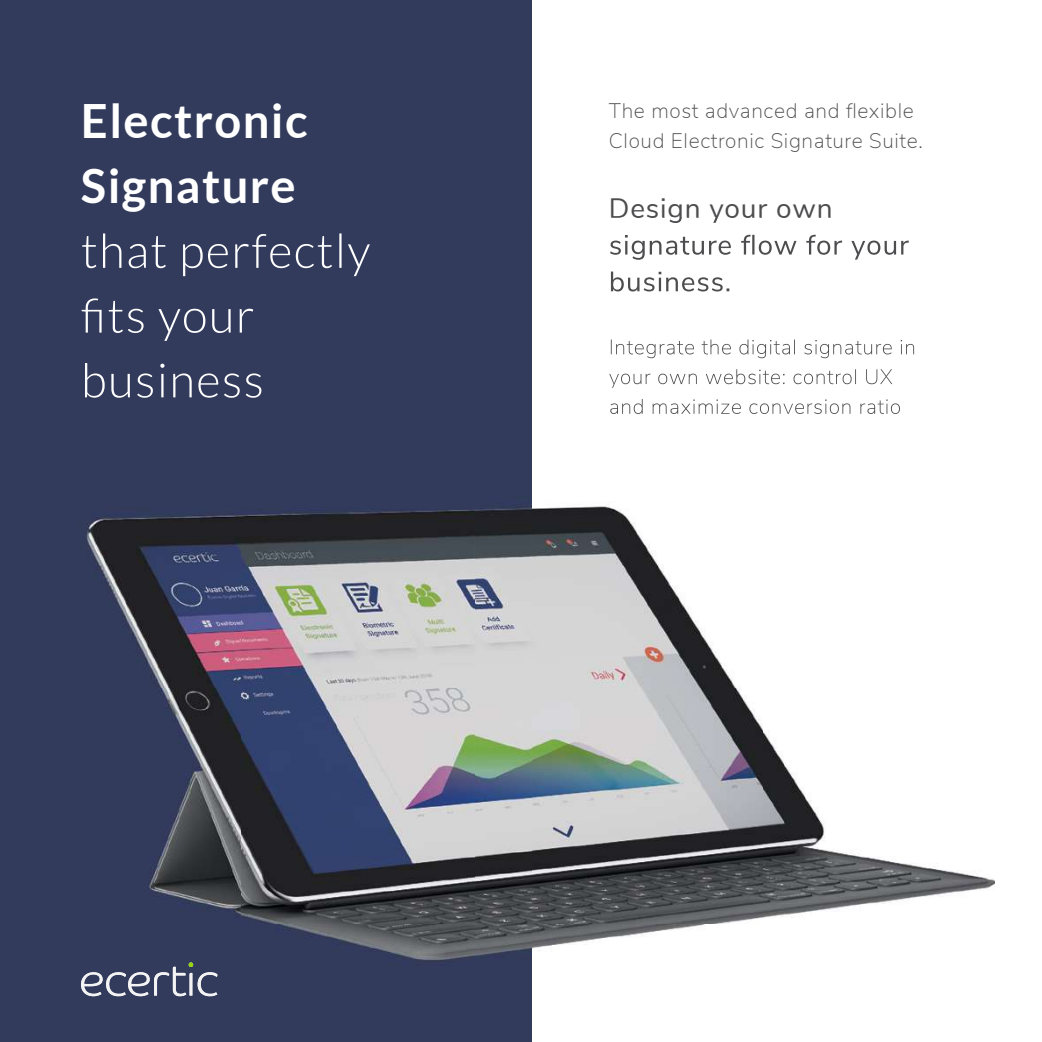
<style>
.page{position:relative;width:1042px;height:1042px;background:#fff}
.page>*{position:absolute;margin:0;border:0;box-sizing:border-box;transform-origin:0 0}
.t1{font:700 47.25px/64.8px "Lato";letter-spacing:.03em;color:#fff}
.t2{font:28px "Nunito Sans";letter-spacing:.03em;color:#4d4d4f}
.t3{font:200 21px/29.8px "Nunito Sans";letter-spacing:.03em;color:#4d4d4f}
</style>
<div class="page">
<div style="left:0;top:0;width:532px;height:1042px;background:#323b5b"></div>
<img style="left:81px;top:234px;width:914px;height:763px">
<img style="left:82px;top:233px;width:290px;height:43px">
<img style="left:82px;top:298px;width:174px;height:43px">
<img style="left:85px;top:363px;width:176px;height:35px">
<img style="left:611px;top:217px;width:220px;height:6px">
<img style="left:610px;top:235px;width:300px;height:25px">
<img style="left:611px;top:271px;width:118px;height:20px">
<img style="left:611px;top:339px;width:305px;height:19px">
<img style="left:609px;top:369px;width:284px;height:19px">
<img style="left:610px;top:399px;width:290px;height:15px">
<svg style="left:81px;top:962px;width:136px;height:34px"></svg>
<h1 class="t1" style="left:81px;top:88px;width:228px">Electronic<br>Signature</h1>
<p class="t3" style="left:609px;top:95px;width:315px">The most advanced and flexible<br>Cloud Electronic Signature Suite.</p>
<h2 class="t2" style="left:609px;top:188px;width:225px">Design your own</h2>
</div>
